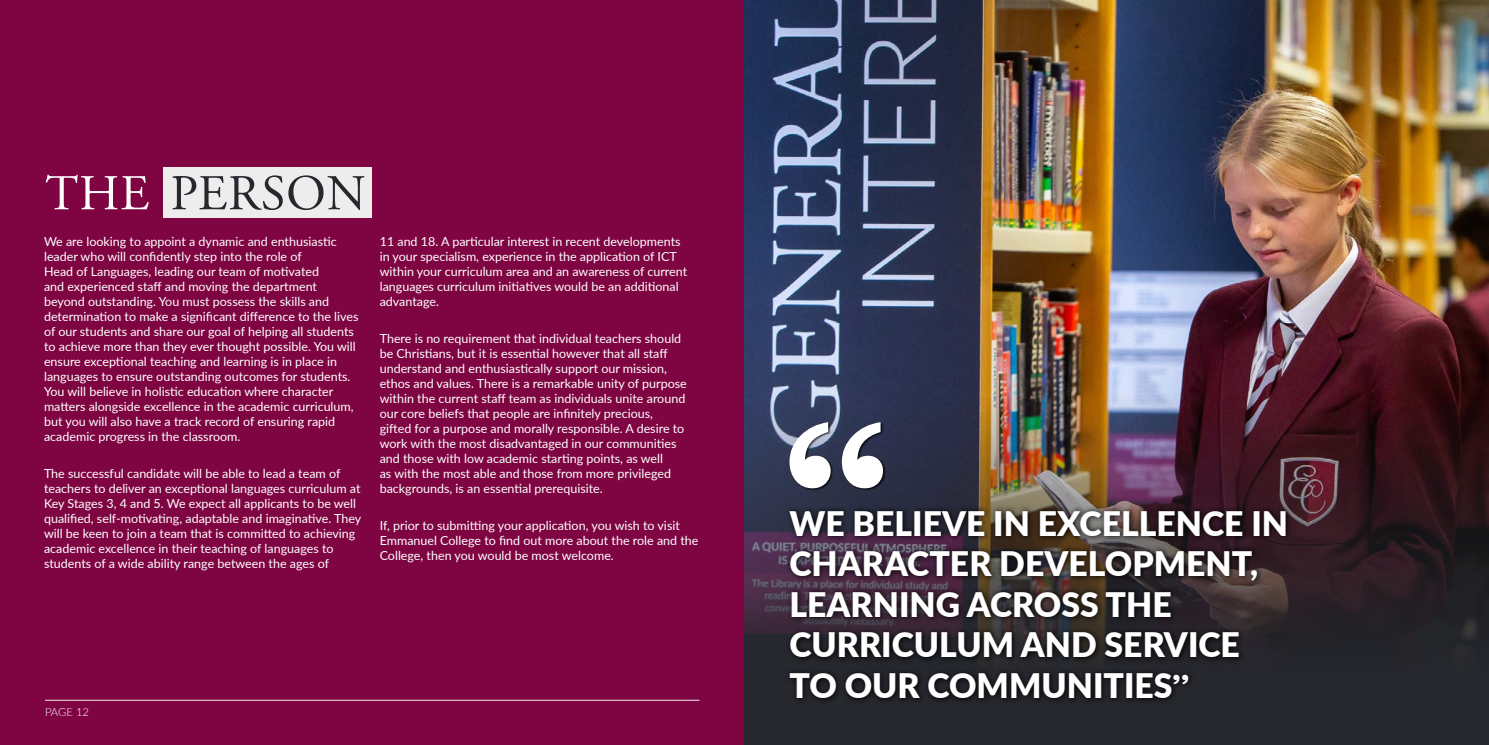
<style>
.page{position:relative;width:1489px;height:745px;background:#fff}
.page>*{position:absolute;margin:0;border:0;box-sizing:border-box;transform-origin:0 0}
.t1{font:50px "Adobe Garamond Pro";letter-spacing:.015em;color:#26282e}
.t2{font:900 33.75px/40.5px "Lato";color:#fff}
.t3{font:12.5px/15px "Lato";color:#fff}
.t4{font:300 11.25px "Lato";letter-spacing:-.01em;color:#fff}
.s1{color:#fff}
.s2{font-family:"Clarendon";font-weight:700}
</style>
<div class="page">
<div style="left:0;top:0;width:744px;height:744px;background:#7f0542"></div>
<img style="left:744px;top:0;width:744px;height:308px">
<img style="left:744px;top:308px;width:744px;height:436px">
<hr style="left:45px;top:699px;width:654px;height:1px;background:#ecebec">
<div style="left:163px;top:167px;width:209px;height:51px;background:#ededed"></div>
<div style="left:784px;top:505px;width:509px;height:199px;background:#000;opacity:.75"></div>
<div style="left:789px;top:421px;width:96px;height:69px;background:#000;opacity:.75"></div>
<svg style="left:789px;top:422px;width:94px;height:66px"></svg>
<h1 class="t1" style="left:45px;top:163px;width:322px"><span class="s1">THE</span> PERSON</h1>
<p class="t3" style="left:44px;top:233px;width:316px">We are looking to appoint a dynamic and enthusiastic leader who will confidently step into the role of<br>Head of Languages, leading our team of motivated<br>and experienced staff and moving the department beyond outstanding. You must possess the skills and determination to make a significant difference to the lives of our students and share our goal of helping all students to achieve more than they ever thought possible. You will ensure exceptional teaching and learning is in place in languages to ensure outstanding outcomes for students.<br>You will believe in holistic education where character matters alongside excellence in the academic curriculum, but you will also have a track record of ensuring rapid academic progress in the classroom.</p>
<p class="t3" style="left:44px;top:465px;width:319px">The successful candidate will be able to lead a team of teachers to deliver an exceptional languages curriculum at Key Stages 3, 4 and 5. We expect all applicants to be well qualified, self-motivating, adaptable and imaginative. They will be keen to join a team that is committed to achieving academic excellence in their teaching of languages to students of a wide ability range between the ages of</p>
<p class="t4" style="left:45px;top:703px;width:46px">PAGE 12</p>
<p class="t3" style="left:380px;top:233px;width:309px">11 and 18. A particular interest in recent developments in your specialism, experience in the application of ICT within your curriculum area and an awareness of current languages curriculum initiatives would be an additional advantage.</p>
<p class="t3" style="left:380px;top:330px;width:308px">There is no requirement that individual teachers should be Christians, but it is essential however that all staff understand and enthusiastically support our mission, ethos and values. There is a remarkable unity of purpose within the current staff team as individuals unite around our core beliefs that people are infinitely precious, gifted for a purpose and morally responsible. A desire to work with the most disadvantaged in our communities and those with low academic starting points, as well<br>as with the most able and those from more privileged backgrounds, is an essential prerequisite.</p>
<p class="t3" style="left:380px;top:517px;width:320px">If, prior to submitting your application, you wish to visit<br>Emmanuel College to find out more about the role and the<br>College, then you would be most welcome.</p>
<h2 class="t2" style="left:789px;top:501px;width:500px">WE BELIEVE IN EXCELLENCE IN<br>CHARACTER DEVELOPMENT,<br>LEARNING ACROSS THE<br>CURRICULUM AND SERVICE<br>TO OUR COMMUNITIES<span class="s2">”</span></h2>
</div>
